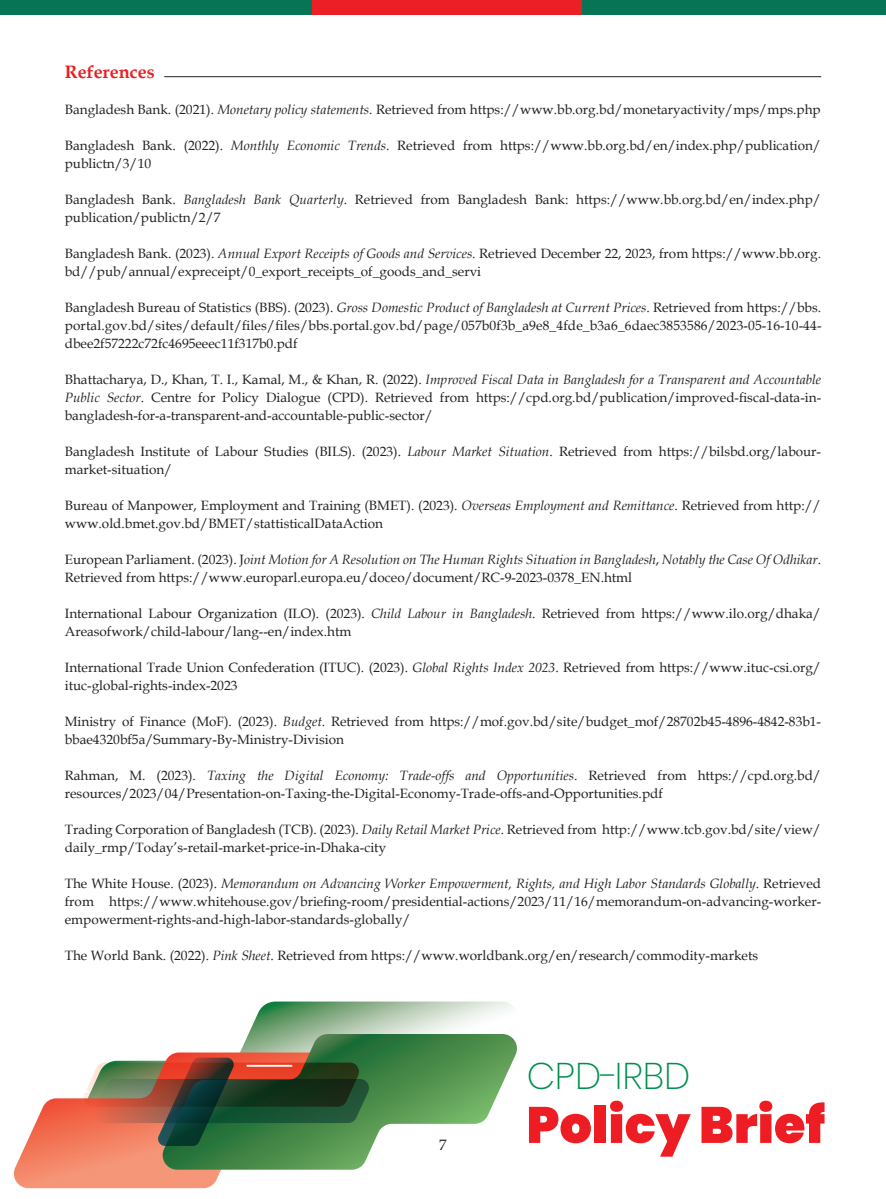
<style>
.page{position:relative;width:886px;height:1199px;background:#fff}
.page>*{position:absolute;margin:0;border:0;box-sizing:border-box;transform-origin:0 0}
.t1{font:900 51px "Poppins";color:#ee1d23}
.t2{font:200 37.05px "Poppins";color:#008f4d}
.t3{font:700 18px "Book Antiqua";color:#ee1d23}
.t4{font:15px "Book Antiqua";color:#231f20}
.t5{font:13.5px/18px "Book Antiqua";color:#231f20}
.s1{font-style:italic}
</style>
<div class="page">
<div style="left:0;top:0;width:312px;height:15px;background:#077455"></div>
<div style="left:312px;top:0;width:269px;height:15px;background:#ed1f26"></div>
<div style="left:581px;top:0;width:305px;height:15px;background:#077455"></div>
<svg style="left:248px;top:1001px;width:265px;height:33px"></svg>
<svg style="left:13px;top:1098px;width:208px;height:90px;background:#f5957c"></svg>
<svg style="left:159px;top:1034px;width:358px;height:136px"></svg>
<svg style="left:84px;top:1057px;width:285px;height:89px;background:#615d3f"></svg>
<hr style="left:14px;top:1090px;width:75px;height:2px;background:#fff">
<hr style="left:246px;top:1065px;width:46px;height:2px;background:#fff">
<hr style="left:164px;top:76px;width:657px;height:1px;background:#231f20">
<p class="t3" style="left:65px;top:59px;width:91px">References</p>
<p class="t5" style="left:65px;top:100px;width:757px">Bangladesh Bank. (2021). <span class="s1">Monetary policy statements</span>. Retrieved from https://www.bb.org.bd/monetaryactivity/mps/mps.php</p>
<p class="t5" style="left:65px;top:136px;width:757px">Bangladesh Bank. (2022). <span class="s1">Monthly Economic Trends</span>. Retrieved from https://www.bb.org.bd/en/index.php/publication/ publictn/3/10</p>
<p class="t5" style="left:65px;top:190px;width:757px">Bangladesh Bank. <span class="s1">Bangladesh Bank Quarterly</span>. Retrieved from Bangladesh Bank: https://www.bb.org.bd/en/index.php/ publication/publictn/2/7</p>
<p class="t5" style="left:65px;top:244px;width:757px">Bangladesh Bank. (2023). <span class="s1">Annual Export Receipts of Goods and Services</span>. Retrieved December 22, 2023, from https://www.bb.org. bd//pub/annual/expreceipt/0_export_receipts_of_goods_and_servi</p>
<p class="t5" style="left:65px;top:298px;width:758px;text-align:justify">Bangladesh Bureau of Statistics (BBS). (2023). <span class="s1">Gross Domestic Product of Bangladesh at Current Prices</span>. Retrieved from https://bbs. portal.gov.bd/sites/default/files/files/bbs.portal.gov.bd/page/057b0f3b_a9e8_4fde_b3a6_6daec3853586/2023-05-16-10-44- dbee2f57222c72fc4695eeec11f317b0.pdf</p>
<p class="t5" style="left:65px;top:370px;width:758px;text-align:justify">Bhattacharya, D., Khan, T. I., Kamal, M., &amp; Khan, R. (2022). <span class="s1">Improved Fiscal Data in Bangladesh for a Transparent and Accountable Public Sector</span>. Centre for Policy Dialogue (CPD). Retrieved from https://cpd.org.bd/publication/improved-fiscal-data-in&shy;bangladesh-for-a-transparent-and-accountable-public-sector/</p>
<p class="t5" style="left:65px;top:442px;width:757px">Bangladesh Institute of Labour Studies (BILS). (2023). <span class="s1">Labour Market Situation</span>. Retrieved from https://bilsbd.org/labour&shy;market-situation/</p>
<p class="t5" style="left:65px;top:496px;width:757px">Bureau of Manpower, Employment and Training (BMET). (2023). <span class="s1">Overseas Employment and Remittance</span>. Retrieved from http:// www.old.bmet.gov.bd/BMET/stattisticalDataAction</p>
<p class="t5" style="left:65px;top:550px;width:758px">European Parliament. (2023). J<span class="s1">oint Motion for A Resolution on The Human Rights Situation in Bangladesh</span>, <span class="s1">Notably the Case Of Odhikar</span>.<br>Retrieved from https://www.europarl.europa.eu/doceo/document/RC-9-2023-0378_EN.html</p>
<p class="t5" style="left:65px;top:604px;width:757px">International Labour Organization (ILO). (2023). <span class="s1">Child Labour in Bangladesh</span>. Retrieved from https://www.ilo.org/dhaka/<br>Areasofwork/child-labour/lang--en/index.htm</p>
<p class="t5" style="left:65px;top:658px;width:758px">International Trade Union Confederation (ITUC). (2023). <span class="s1">Global Rights Index 2023</span>. Retrieved from https://www.ituc-csi.org/ ituc-global-rights-index-2023</p>
<p class="t5" style="left:65px;top:712px;width:757px">Ministry of Finance (MoF). (2023). <span class="s1">Budget</span>. Retrieved from https://mof.gov.bd/site/budget_mof/28702b45-4896-4842-83b1- bbae4320bf5a/Summary-By-Ministry-Division</p>
<p class="t5" style="left:65px;top:766px;width:758px">Rahman, M. (2023). <span class="s1">Taxing the Digital Economy: Trade-offs and Opportunities</span>. Retrieved from https://cpd.org.bd/ resources/2023/04/Presentation-on-Taxing-the-Digital-Economy-Trade-offs-and-Opportunities.pdf</p>
<p class="t5" style="left:65px;top:820px;width:757px">Trading Corporation of Bangladesh (TCB). (2023). <span class="s1">Daily Retail Market Price</span>. Retrieved from http://www.tcb.gov.bd/site/view/ daily_rmp/Today’s-retail-market-price-in-Dhaka-city</p>
<p class="t5" style="left:65px;top:874px;width:758px;text-align:justify">The White House. (2023). <span class="s1">Memorandum on Advancing Worker Empowerment, Rights, and High Labor Standards Globally</span>. Retrieved from https://www.whitehouse.gov/briefing-room/presidential-actions/2023/11/16/memorandum-on-advancing-worker&shy;empowerment-rights-and-high-labor-standards-globally/</p>
<p class="t5" style="left:65px;top:946px;width:695px">The World Bank. (2022). <span class="s1">Pink Sheet</span>. Retrieved from https://www.worldbank.org/en/research/commodity-markets</p>
<p class="t4" style="left:439px;top:1135px;width:9px">7</p>
<h2 class="t2" style="left:526px;top:1054px;width:166px">CPD-IRBD</h2>
<h1 class="t1" style="left:526px;top:1095px;width:300px">Policy Brief</h1>
</div>
